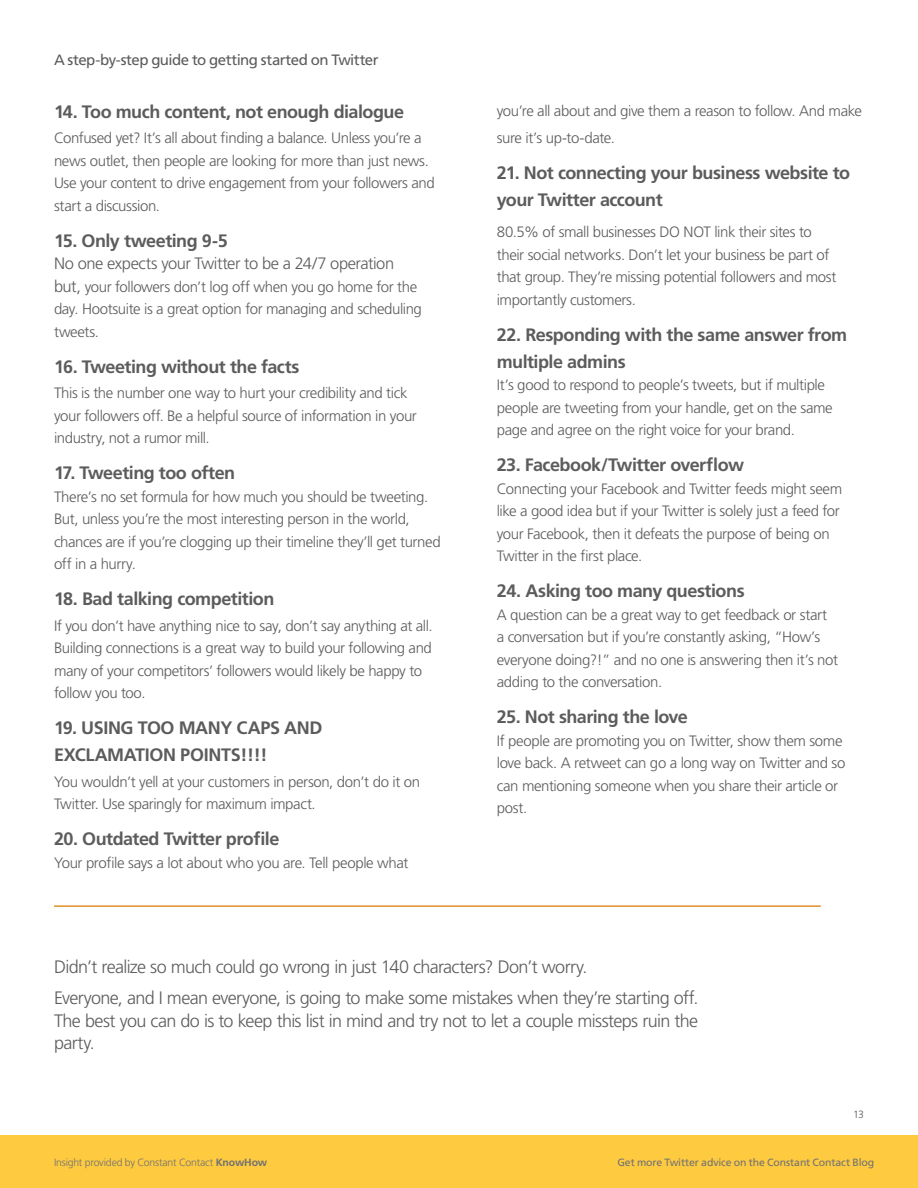
<style>
.page{position:relative;width:918px;height:1188px;background:#fff}
.page>*{position:absolute;margin:0;border:0;box-sizing:border-box;transform-origin:0 0}
.t1{font:700 18px/27px "Frutiger";letter-spacing:-.03em;color:#5c5c5c}
.t2{font:300 18px/31.5px "Frutiger";letter-spacing:-.035em;color:#5c5c5c}
.t3{font:300 16.5px "Frutiger";letter-spacing:-.03em;color:#5c5c5c}
.t4{font:300 15px/22.5px "Frutiger";letter-spacing:-.03em;color:#5c5c5c}
.t5{font:15px "Frutiger";letter-spacing:-.03em;color:#5c5c5c}
.t6{font:10.5px "Frutiger";letter-spacing:-.01em;color:#717172}
.t7{font:300 10.5px "Frutiger";letter-spacing:-.02em;color:#717172}
.t8{font:300 10.5px "Frutiger";color:#5c5c5c}
.s1{font-size:16.5px}
.s2{font-weight:700}
</style>
<div class="page">
<hr style="left:54px;top:905px;width:767px;height:2px;background:#de9127">
<div style="left:0;top:1136px;width:918px;height:52px;background:#fdca40"></div>
<p class="t5" style="left:54px;top:51px;width:326px">A step-by-step guide to getting started on Twitter</p>
<p class="t1" style="left:54px;top:98px;width:352px">14. Too much content, not enough dialogue</p>
<p class="t4" style="left:54px;top:127px;width:382px">Confused yet? It’s all about finding a balance. Unless you’re a news outlet, then people are looking for more than just news.<br>Use your content to drive engagement from your followers and start a discussion.</p>
<p class="t1" style="left:54px;top:227px;width:175px">15. Only tweeting 9-5</p>
<p class="t3" style="left:54px;top:254px;width:342px">No one expects your Twitter to be a 24/7 operation</p>
<p class="t4" style="left:54px;top:276px;width:369px"><span class="s1">but,</span> your followers don’t log off when you go home for the day. Hootsuite is a great option for managing and scheduling tweets.</p>
<p class="t1" style="left:54px;top:353px;width:247px">16. Tweeting without the facts</p>
<p class="t4" style="left:54px;top:382px;width:364px">This is the number one way to hurt your credibility and tick your followers off. Be a helpful source of information in your industry, not a rumor mill.</p>
<p class="t1" style="left:54px;top:460px;width:183px">17. Tweeting too often</p>
<p class="t4" style="left:54px;top:486px;width:388px">There’s no set formula for how much you should be tweeting.<br>But, unless you’re the most interesting person in the world, chances are if you’re clogging up their timeline they’ll get turned off in a hurry.</p>
<p class="t1" style="left:54px;top:586px;width:222px">18. Bad talking competition</p>
<p class="t4" style="left:54px;top:615px;width:380px">If you don’t have anything nice to say, don’t say anything at all.<br>Building connections is a great way to build your following and many of your competitors’ followers would likely be happy to follow you too.</p>
<p class="t1" style="left:54px;top:715px;width:270px">19. USING TOO MANY CAPS AND<br>EXCLAMATION POINTS!!!!</p>
<p class="t4" style="left:54px;top:771px;width:368px">You wouldn’t yell at your customers in person, don’t do it on<br>Twitter. Use sparingly for maximum impact.</p>
<p class="t1" style="left:54px;top:826px;width:227px">20. Outdated Twitter profile</p>
<p class="t4" style="left:54px;top:852px;width:356px">Your profile says a lot about who you are. Tell people what</p>
<p class="t4" style="left:497px;top:97px;width:367px;line-height:27px">you’re all about and give them a reason to follow. And make sure it’s up-to-date.</p>
<p class="t1" style="left:497px;top:159px;width:355px">21. Not connecting your business website to your Twitter account</p>
<p class="t4" style="left:497px;top:221px;width:341px">80.5% of small businesses DO NOT link their sites to their social networks. Don’t let your business be part of that group. They’re missing potential followers and most importantly customers.</p>
<p class="t1" style="left:497px;top:321px;width:352px">22. Responding with the same answer from multiple admins</p>
<p class="t4" style="left:497px;top:374px;width:337px">It’s good to respond to people’s tweets, but if multiple people are tweeting from your handle, get on the same page and agree on the right voice for your brand.</p>
<p class="t1" style="left:497px;top:451px;width:249px">23. Facebook/Twitter overflow</p>
<p class="t4" style="left:497px;top:477px;width:347px">Connecting your Facebook and Twitter feeds might seem like a good idea but if your Twitter is solely just a feed for your Facebook, then it defeats the purpose of being on Twitter in the first place.</p>
<p class="t1" style="left:497px;top:577px;width:249px">24. Asking too many questions</p>
<p class="t4" style="left:497px;top:603px;width:343px">A question can be a great way to get feedback or start a conversation but if you’re constantly asking, “How’s everyone doing?!” and no one is answering then it’s not adding to the conversation.</p>
<p class="t1" style="left:497px;top:703px;width:193px">25. Not sharing the love</p>
<p class="t4" style="left:497px;top:729px;width:350px">If people are promoting you on Twitter, show them some love back. A retweet can go a long way on Twitter and so can mentioning someone when you share their article or post.</p>
<p class="t2" style="left:54px;top:951px;width:646px">Didn’t realize so much could go wrong in just 140 characters? Don’t worry.<br>Everyone, and I mean everyone, is going to make some mistakes when they’re starting off.</p>
<p class="t2" style="left:54px;top:1010px;width:646px;line-height:22.5px">The best you can do is to keep this list in mind and try not to let a couple missteps ruin the party.</p>
<p class="t8" style="left:853px;top:1108px;width:12px">13</p>
<p class="t7" style="left:54px;top:1156px;width:215px">Insight provided by Constant Contact <span class="s2">KnowHow</span></p>
<p class="t6" style="left:617px;top:1156px;width:258px">Get more Twitter advice on the Constant Contact Blog</p>
</div>
